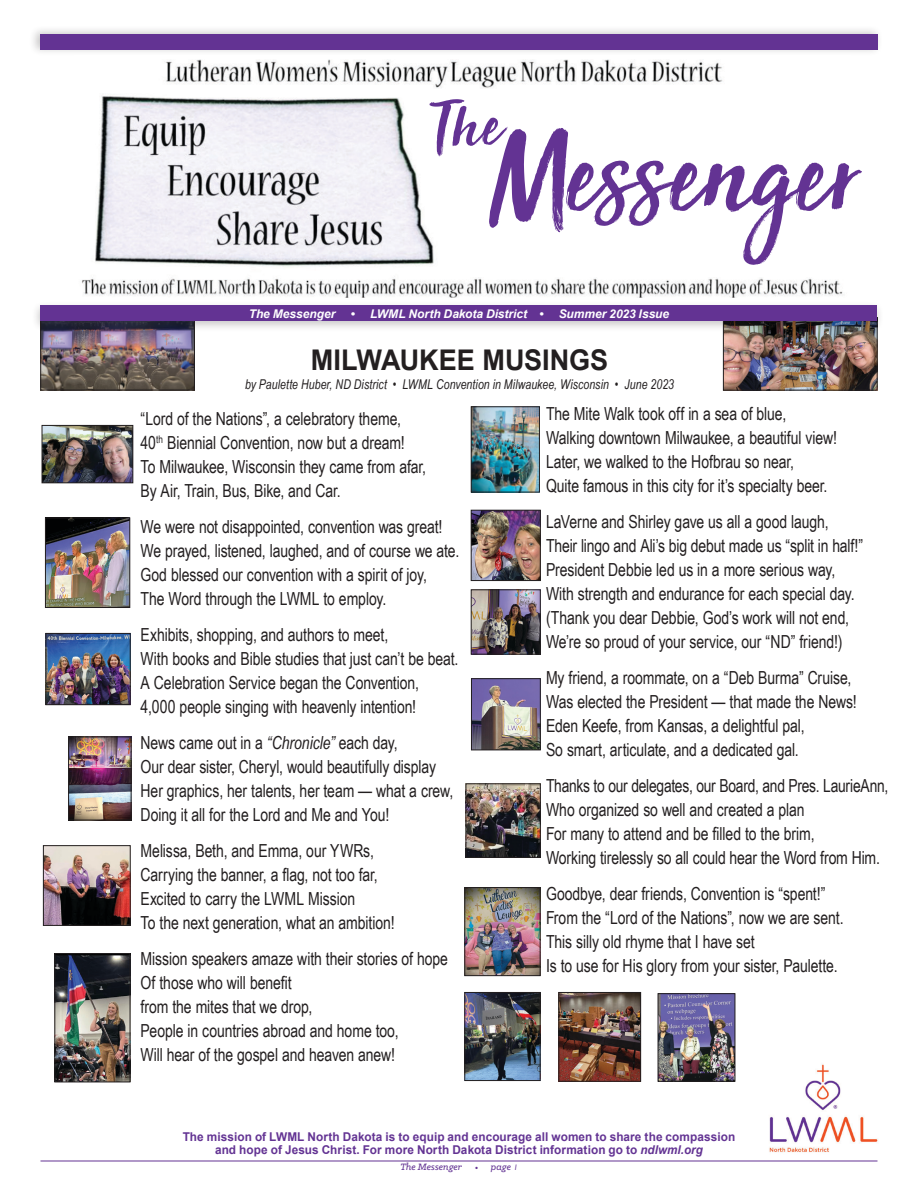
<style>
.page{position:relative;width:918px;height:1188px;background:#fff}
.page>*{position:absolute;margin:0;border:0;box-sizing:border-box;transform-origin:0 0}
.MONTHLY_PRAYER_GUIDE{font:127.5px "Sun Valley";letter-spacing:-.005em;color:#633393}
.MISSION_GRANT_BODY_C{font:700 28.5px "Arial";letter-spacing:-.005em;color:#231f20;scale:.95 1}
.MISSION_GRANT_BODY_C-2{font:18px/24px "Arial Narrow";letter-spacing:-.005em;color:#231f20;scale:.95 1}
.MISSION_GRANT_BODY_C-3{font:18px "Arial Narrow";letter-spacing:-.005em;color:#231f20;scale:.94 1}
.MISSION_GRANT_BODY_C-4{font:italic 13.5px "Arial Narrow";letter-spacing:.005em;color:#231f20;scale:.95 1}
.NEWSPAPER_BODY_COPY{font:700 12.15px/13.5px "Arial";letter-spacing:.005em;color:#633393;text-align:center}
.t1{font:italic 700 12px "Arial";letter-spacing:-.005em;color:#fff}
.t2{font:italic 500 10.5px "Klinic Slab";letter-spacing:.005em;color:#633393}
.s1{font-style:italic}
.s2{font-family:"Gill Sans";font-weight:400;font-size:7.8px}
</style>
<div class="page">
<hr style="left:40px;top:1161px;width:838px;height:1px;background:#633393">
<img style="left:43px;top:333px;width:150px;height:55px">
<div style="left:41px;top:317px;width:154px;height:73px;border:1px solid #231f20"></div>
<img style="left:725px;top:333px;width:150px;height:55px">
<div style="left:723px;top:318px;width:154px;height:72px;border:1px solid #231f20"></div>
<div style="left:31px;top:301px;width:853px;height:32px;background:#231f20;opacity:.25"></div>
<div style="left:40px;top:306px;width:838px;height:15px;background:#633393"></div>
<div style="left:29px;top:25px;width:854px;height:31px;background:#231f20;opacity:.25"></div>
<div style="left:40px;top:34px;width:838px;height:16px;background:#633393"></div>
<img style="left:82px;top:59px;width:761px;height:238px">
<div style="left:449px;top:106px;width:423px;height:171px;background:#fff"></div>
<img style="left:769px;top:1064px;width:109px;height:88px">
<img style="left:47px;top:520px;width:81px;height:86px">
<div style="left:45px;top:518px;width:85px;height:90px;border:1px solid #231f20"></div>
<img style="left:468px;top:786px;width:71px;height:70px">
<div style="left:466px;top:784px;width:75px;height:74px;border:1px solid #231f20"></div>
<img style="left:473px;top:512px;width:66px;height:67px">
<div style="left:471px;top:510px;width:70px;height:71px;border:1px solid #231f20"></div>
<img style="left:44px;top:427px;width:87px;height:54px">
<div style="left:42px;top:425px;width:91px;height:58px;border:1px solid #231f20"></div>
<img style="left:57px;top:955px;width:71px;height:125px">
<div style="left:55px;top:953px;width:75px;height:129px;border:1px solid #231f20"></div>
<img style="left:48px;top:635px;width:80px;height:68px">
<div style="left:46px;top:633px;width:84px;height:72px;border:1px solid #231f20"></div>
<img style="left:473px;top:592px;width:66px;height:60px">
<div style="left:471px;top:590px;width:70px;height:64px;border:1px solid #231f20"></div>
<img style="left:45px;top:847px;width:83px;height:77px">
<div style="left:43px;top:845px;width:87px;height:81px;border:1px solid #231f20"></div>
<img style="left:473px;top:409px;width:65px;height:81px">
<div style="left:471px;top:407px;width:69px;height:85px;border:1px solid #231f20"></div>
<img style="left:473px;top:680px;width:66px;height:68px">
<div style="left:471px;top:678px;width:70px;height:72px;border:1px solid #231f20"></div>
<img style="left:70px;top:739px;width:59px;height:79px">
<div style="left:68px;top:737px;width:63px;height:83px;border:1px solid #231f20"></div>
<img style="left:561px;top:994px;width:78px;height:85px">
<div style="left:559px;top:992px;width:82px;height:89px;border:1px solid #231f20"></div>
<img style="left:467px;top:889px;width:71px;height:85px">
<div style="left:465px;top:887px;width:75px;height:89px;border:1px solid #231f20"></div>
<img style="left:660px;top:995px;width:73px;height:84px">
<div style="left:658px;top:993px;width:77px;height:88px;border:1px solid #231f20"></div>
<img style="left:467px;top:994px;width:71px;height:85px">
<div style="left:465px;top:992px;width:75px;height:89px;border:1px solid #231f20"></div>
<svg style="left:429px;top:99px;width:79px;height:58px"></svg>
<p class="MONTHLY_PRAYER_GUIDE" style="left:490px;top:67px;width:371px">Messenger</p>
<p class="t1" style="left:249px;top:305px;width:88px">The Messenger</p>
<p class="t1" style="left:351px;top:305px;width:194px">• LWML North Dakota District •</p>
<p class="t1" style="left:559px;top:305px;width:112px">Summer 2023 Issue</p>
<p class="MISSION_GRANT_BODY_C" style="left:311px;top:340px;width:314px">MILWAUKEE MUSINGS</p>
<p class="MISSION_GRANT_BODY_C-4" style="left:245px;top:375px;width:453px">by Paulette Huber, ND District • LWML Convention in Milwaukee, Wisconsin • June 2023</p>
<p class="MISSION_GRANT_BODY_C-2" style="left:141px;top:406px;width:276px">“Lord of the Nations”, a celebratory theme,</p>
<p class="MISSION_GRANT_BODY_C-2" style="left:141px;top:430px;width:280px">40<sup>th</sup> Biennial Convention, now but a dream!</p>
<p class="MISSION_GRANT_BODY_C-2" style="left:141px;top:454px;width:302px">To Milwaukee, Wisconsin they came from afar,</p>
<p class="MISSION_GRANT_BODY_C-2" style="left:141px;top:478px;width:212px">By Air, Train, Bus, Bike, and Car.</p>
<p class="MISSION_GRANT_BODY_C-2" style="left:141px;top:514px;width:319px">We were not disappointed, convention was great!</p>
<p class="MISSION_GRANT_BODY_C-2" style="left:141px;top:538px;width:337px">We prayed, listened, laughed, and of course we ate.</p>
<p class="MISSION_GRANT_BODY_C-2" style="left:141px;top:562px;width:303px">God blessed our convention with a spirit of joy,</p>
<p class="MISSION_GRANT_BODY_C-2" style="left:141px;top:586px;width:260px">The Word through the LWML to employ.</p>
<p class="MISSION_GRANT_BODY_C-2" style="left:141px;top:622px;width:262px">Exhibits, shopping, and authors to meet,</p>
<p class="MISSION_GRANT_BODY_C-2" style="left:141px;top:646px;width:336px">With books and Bible studies that just can’t be beat.</p>
<p class="MISSION_GRANT_BODY_C-2" style="left:141px;top:670px;width:295px">A Celebration Service began the Convention,</p>
<p class="MISSION_GRANT_BODY_C-2" style="left:141px;top:694px;width:292px">4,000 people singing with heavenly intention!</p>
<p class="MISSION_GRANT_BODY_C-2" style="left:141px;top:730px;width:272px">News came out in a <span class="s1">“Chronicle”</span> each day,</p>
<p class="MISSION_GRANT_BODY_C-2" style="left:141px;top:754px;width:313px">Our dear sister, Cheryl, would beautifully display</p>
<p class="MISSION_GRANT_BODY_C-2" style="left:141px;top:778px;width:331px">Her graphics, her talents, her team — what a crew,</p>
<p class="MISSION_GRANT_BODY_C-2" style="left:141px;top:802px;width:263px">Doing it all for the Lord and Me and You!</p>
<p class="MISSION_GRANT_BODY_C-2" style="left:141px;top:838px;width:247px">Melissa, Beth, and Emma, our YWRs,</p>
<p class="MISSION_GRANT_BODY_C-2" style="left:141px;top:862px;width:251px">Carrying the banner, a flag, not too far,</p>
<p class="MISSION_GRANT_BODY_C-2" style="left:141px;top:886px;width:228px">Excited to carry the LWML Mission</p>
<p class="MISSION_GRANT_BODY_C-2" style="left:141px;top:910px;width:269px">To the next generation, what an ambition!</p>
<p class="MISSION_GRANT_BODY_C-2" style="left:141px;top:946px;width:325px">Mission speakers amaze with their stories of hope</p>
<p class="MISSION_GRANT_BODY_C-2" style="left:141px;top:970px;width:182px">Of those who will benefit from the mites that we drop,</p>
<p class="MISSION_GRANT_BODY_C-2" style="left:141px;top:1018px;width:273px">People in countries abroad and home too,</p>
<p class="MISSION_GRANT_BODY_C-2" style="left:141px;top:1042px;width:269px">Will hear of the gospel and heaven anew!</p>
<p class="MISSION_GRANT_BODY_C-2" style="left:546px;top:401px;width:254px">The Mite Walk took off in a sea of blue,</p>
<p class="MISSION_GRANT_BODY_C-2" style="left:546px;top:425px;width:308px">Walking downtown Milwaukee, a beautiful view!</p>
<p class="MISSION_GRANT_BODY_C-2" style="left:546px;top:449px;width:263px">Later, we walked to the Hofbrau so near,</p>
<p class="MISSION_GRANT_BODY_C-2" style="left:546px;top:473px;width:298px">Quite famous in this city for it’s specialty beer.</p>
<p class="MISSION_GRANT_BODY_C-2" style="left:546px;top:509px;width:299px">LaVerne and Shirley gave us all a good laugh,</p>
<p class="MISSION_GRANT_BODY_C-2" style="left:546px;top:533px;width:335px">Their lingo and Ali’s big debut made us “split in half!”</p>
<p class="MISSION_GRANT_BODY_C-2" style="left:546px;top:557px;width:306px">President Debbie led us in a more serious way,</p>
<p class="MISSION_GRANT_BODY_C-2" style="left:546px;top:581px;width:327px">With strength and endurance for each special day.</p>
<p class="MISSION_GRANT_BODY_C-2" style="left:546px;top:605px;width:321px">(Thank you dear Debbie, God’s work will not end,</p>
<p class="MISSION_GRANT_BODY_C-2" style="left:546px;top:629px;width:314px">We’re so proud of your service, our “ND” friend!)</p>
<p class="MISSION_GRANT_BODY_C-2" style="left:546px;top:665px;width:323px">My friend, a roommate, on a “Deb Burma” Cruise,</p>
<p class="MISSION_GRANT_BODY_C-2" style="left:546px;top:689px;width:329px">Was elected the President — that made the News!</p>
<p class="MISSION_GRANT_BODY_C-2" style="left:546px;top:713px;width:274px">Eden Keefe, from Kansas, a delightful pal,</p>
<p class="MISSION_GRANT_BODY_C-2" style="left:546px;top:737px;width:268px">So smart, articulate, and a dedicated gal.</p>
<p class="MISSION_GRANT_BODY_C-3" style="left:546px;top:773px;width:366px">Thanks to our delegates, our Board, and Pres. LaurieAnn,</p>
<p class="MISSION_GRANT_BODY_C-2" style="left:546px;top:797px;width:274px">Who organized so well and created a plan</p>
<p class="MISSION_GRANT_BODY_C-2" style="left:546px;top:821px;width:284px">For many to attend and be filled to the brim,</p>
<p class="MISSION_GRANT_BODY_C-2" style="left:546px;top:845px;width:353px">Working tirelessly so all could hear the Word from Him.</p>
<p class="MISSION_GRANT_BODY_C-2" style="left:546px;top:881px;width:296px">Goodbye, dear friends, Convention is “spent!”</p>
<p class="MISSION_GRANT_BODY_C-2" style="left:546px;top:905px;width:315px">From the “Lord of the Nations”, now we are sent.</p>
<p class="MISSION_GRANT_BODY_C-2" style="left:546px;top:929px;width:221px">This silly old rhyme that I have set</p>
<p class="MISSION_GRANT_BODY_C-2" style="left:546px;top:953px;width:308px">Is to use for His glory from your sister, Paulette.</p>
<p class="NEWSPAPER_BODY_COPY" style="left:183px;top:1130px;width:554px">The mission of LWML North Dakota is to equip and encourage all women to share the compassion and hope of Jesus Christ. For more North Dakota District information go to <span class="s1">ndlwml.org</span></p>
<p class="t2" style="left:400px;top:1160px;width:119px">The Messenger • page <span class="s2">1</span></p>
</div>
